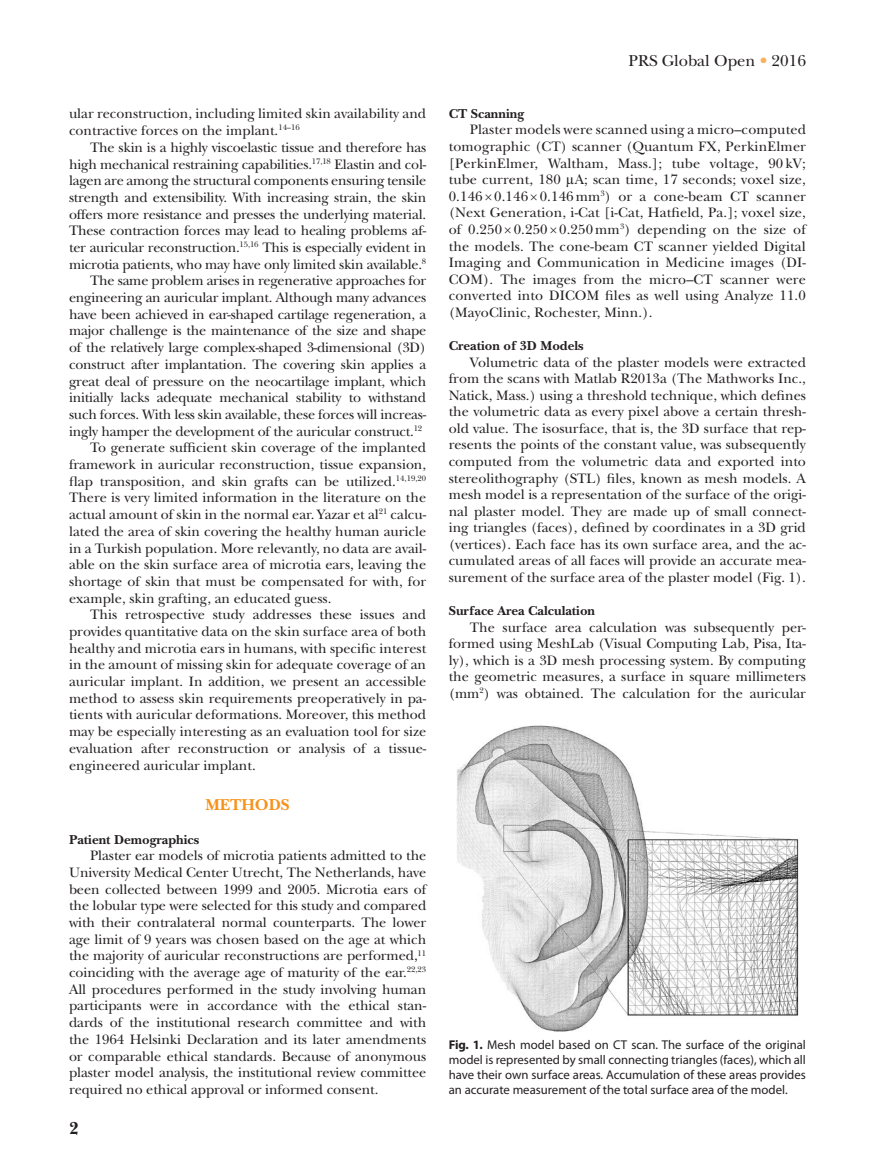
<style>
.page{position:relative;width:878px;height:1175px;background:#fff}
.page>*{position:absolute;margin:0;border:0;box-sizing:border-box;transform-origin:0 0}
.t1{font:700 18px "New Baskerville";color:#231f20}
.t2{font:16.5px "New Baskerville";color:#231f20}
.t3{font:700 16.5px "New Baskerville";color:#f7931d}
.t4{font:14.25px/16.5px "New Baskerville";color:#231f20;text-align:justify}
.t5{font:700 13.5px "New Baskerville";color:#231f20}
.t6{font:12.75px/15px "Myriad Pro";color:#231f20;text-align:justify}
.s1{color:#fab05f}
.s2{font-family:"Gandhari Unicode"}
.s3{font-weight:700}
</style>
<div class="page">
<img style="left:456px;top:725px;width:342px;height:306px">
<p class="t4" style="left:69px;top:106px;width:358px">ular reconstruction, including limited skin availability and contractive forces on the implant.<sup>14–16</sup></p>
<p class="t4" style="left:90px;top:139px;width:338px">The skin is a highly viscoelastic tissue and therefore has</p>
<p class="t4" style="left:69px;top:156px;width:359px">high mechanical restraining capabilities.<sup>17,18</sup> Elastin and col-</p>
<p class="t4" style="left:69px;top:172px;width:359px">lagen are among the structural components ensuring tensile</p>
<p class="t4" style="left:69px;top:189px;width:358px">strength and extensibility. With increasing strain, the skin</p>
<p class="t4" style="left:69px;top:206px;width:358px">offers more resistance and presses the underlying material.</p>
<p class="t4" style="left:69px;top:222px;width:359px">These contraction forces may lead to healing problems af-</p>
<p class="t4" style="left:69px;top:239px;width:359px">ter auricular reconstruction.<sup>15,16</sup> This is especially evident in</p>
<p class="t4" style="left:69px;top:256px;width:358px">microtia patients, who may have only limited skin available.<sup>8</sup></p>
<p class="t4" style="left:90px;top:273px;width:338px">The same problem arises in regenerative approaches for</p>
<p class="t4" style="left:69px;top:289px;width:358px">engineering an auricular implant. Although many advances</p>
<p class="t4" style="left:69px;top:306px;width:359px">have been achieved in ear-shaped cartilage regeneration, a</p>
<p class="t4" style="left:69px;top:323px;width:359px">major challenge is the maintenance of the size and shape</p>
<p class="t4" style="left:69px;top:339px;width:359px">of the relatively large complex-shaped 3-dimensional (3D)</p>
<p class="t4" style="left:69px;top:356px;width:359px">construct after implantation. The covering skin applies a</p>
<p class="t4" style="left:69px;top:373px;width:358px">great deal of pressure on the neocartilage implant, which</p>
<p class="t4" style="left:69px;top:389px;width:359px">initially lacks adequate mechanical stability to withstand</p>
<p class="t4" style="left:69px;top:406px;width:359px">such forces. With less skin available, these forces will increas-</p>
<p class="t4" style="left:69px;top:423px;width:355px">ingly hamper the development of the auricular construct.<sup>12</sup></p>
<p class="t4" style="left:90px;top:439px;width:337px">To generate sufficient skin coverage of the implanted</p>
<p class="t4" style="left:69px;top:456px;width:359px">framework in auricular reconstruction, tissue expansion,</p>
<p class="t4" style="left:69px;top:473px;width:359px">flap transposition, and skin grafts can be utilized.<sup>14,19,20</sup></p>
<p class="t4" style="left:69px;top:489px;width:358px">There is very limited information in the literature on the</p>
<p class="t4" style="left:69px;top:506px;width:359px">actual amount of skin in the normal ear. Yazar et al<sup>21</sup> calcu-</p>
<p class="t4" style="left:69px;top:523px;width:358px">lated the area of skin covering the healthy human auricle</p>
<p class="t4" style="left:69px;top:540px;width:359px">in a Turkish population. More relevantly, no data are avail-</p>
<p class="t4" style="left:69px;top:556px;width:358px">able on the skin surface area of microtia ears, leaving the</p>
<p class="t4" style="left:69px;top:573px;width:358px">shortage of skin that must be compensated for with, for</p>
<p class="t4" style="left:69px;top:590px;width:264px">example, skin grafting, an educated guess.</p>
<p class="t4" style="left:90px;top:606px;width:337px">This retrospective study addresses these issues and</p>
<p class="t4" style="left:69px;top:623px;width:359px">provides quantitative data on the skin surface area of both</p>
<p class="t4" style="left:69px;top:640px;width:358px">healthy and microtia ears in humans, with specific interest</p>
<p class="t4" style="left:69px;top:656px;width:358px">in the amount of missing skin for adequate coverage of an</p>
<p class="t4" style="left:69px;top:673px;width:359px">auricular implant. In addition, we present an accessible</p>
<p class="t4" style="left:69px;top:690px;width:358px">method to assess skin requirements preoperatively in pa-</p>
<p class="t4" style="left:69px;top:706px;width:358px">tients with auricular deformations. Moreover, this method</p>
<p class="t4" style="left:69px;top:723px;width:358px">may be especially interesting as an evaluation tool for size</p>
<p class="t4" style="left:69px;top:740px;width:359px">evaluation after reconstruction or analysis of a tissue-</p>
<p class="t4" style="left:69px;top:756px;width:188px">engineered auricular implant.</p>
<p class="t3" style="left:205px;top:795px;width:86px">METHODS</p>
<p class="t5" style="left:69px;top:831px;width:132px">Patient Demographics</p>
<p class="t4" style="left:69px;top:847px;width:359px;text-indent:21px">Plaster ear models of microtia patients admitted to the University Medical Center Utrecht, The Netherlands, have been collected between 1999 and 2005. Microtia ears of the lobular type were selected for this study and compared with their contralateral normal counterparts. The lower age limit of 9 years was chosen based on the age at which the majority of auricular reconstructions are performed,<sup>11 </sup>coinciding with the average age of maturity of the ear.<sup>22,23<br></sup>All procedures performed in the study involving human participants were in accordance with the ethical stan&shy;dards of the institutional research committee and with the 1964 Helsinki Declaration and its later amendments or comparable ethical standards. Because of anonymous plaster model analysis, the institutional review committee required no ethical approval or informed consent.</p>
<p class="t1" style="left:69px;top:1118px;width:11px">2</p>
<p class="t2" style="left:628px;top:51px;width:179px">PRS Global Open <span class="s1">•</span> 2016</p>
<p class="t5" style="left:448px;top:106px;width:77px">CT Scanning</p>
<p class="t4" style="left:448px;top:122px;width:359px;text-indent:21px">Plaster models were scanned using a micro–computed tomographic (CT) scanner (Quantum FX, PerkinElmer [PerkinElmer, Waltham, Mass.]; tube voltage, 90 kV; tube current, 180 <span class="s2">μ</span>A; scan time, 17 seconds; voxel size, 0.146 × 0.146 × 0.146 mm<sup>3</sup>) or a cone-beam CT scanner (Next Generation, i-Cat [i-Cat, Hatfield, Pa.]; voxel size, of 0.250 × 0.250 × 0.250 mm<sup>3</sup>) depending on the size of the models. The cone-beam CT scanner yielded Digital Imaging and Communication in Medicine images (DI-COM). The images from the micro–CT scanner were converted into DICOM files as well using Analyze 11.0 (MayoClinic, Rochester, Minn.).</p>
<p class="t5" style="left:448px;top:338px;width:136px">Creation of 3D Models</p>
<p class="t4" style="left:448px;top:354px;width:359px;text-indent:21px">Volumetric data of the plaster models were extracted from the scans with Matlab R2013a (The Mathworks Inc., Natick, Mass.) using a threshold technique, which defines the volumetric data as every pixel above a certain thresh&shy;old value. The isosurface, that is, the 3D surface that rep&shy;resents the points of the constant value, was subsequently computed from the volumetric data and exported into stereolithography (STL) files, known as mesh models. A mesh model is a representation of the surface of the origi&shy;nal plaster model. They are made up of small connect&shy;ing triangles (faces), defined by coordinates in a 3D grid (vertices). Each face has its own surface area, and the ac&shy;cumulated areas of all faces will provide an accurate mea&shy;surement of the surface area of the plaster model (Fig. 1).</p>
<p class="t5" style="left:448px;top:603px;width:148px">Surface Area Calculation</p>
<p class="t4" style="left:448px;top:619px;width:359px;text-indent:21px">The surface area calculation was subsequently per&shy;formed using MeshLab (Visual Computing Lab, Pisa, Ita&shy;ly), which is a 3D mesh processing system. By computing the geometric measures, a surface in square millimeters (mm<sup>2</sup>) was obtained. The calculation for the auricular</p>
<p class="t6" style="left:448px;top:1037px;width:359px"><span class="s3">Fig. 1.</span> Mesh model based on CT scan. The surface of the original model is represented by small connecting triangles (faces), which all have their own surface areas. Accumulation of these areas provides an accurate measurement of the total surface area of the model.</p>
</div>
